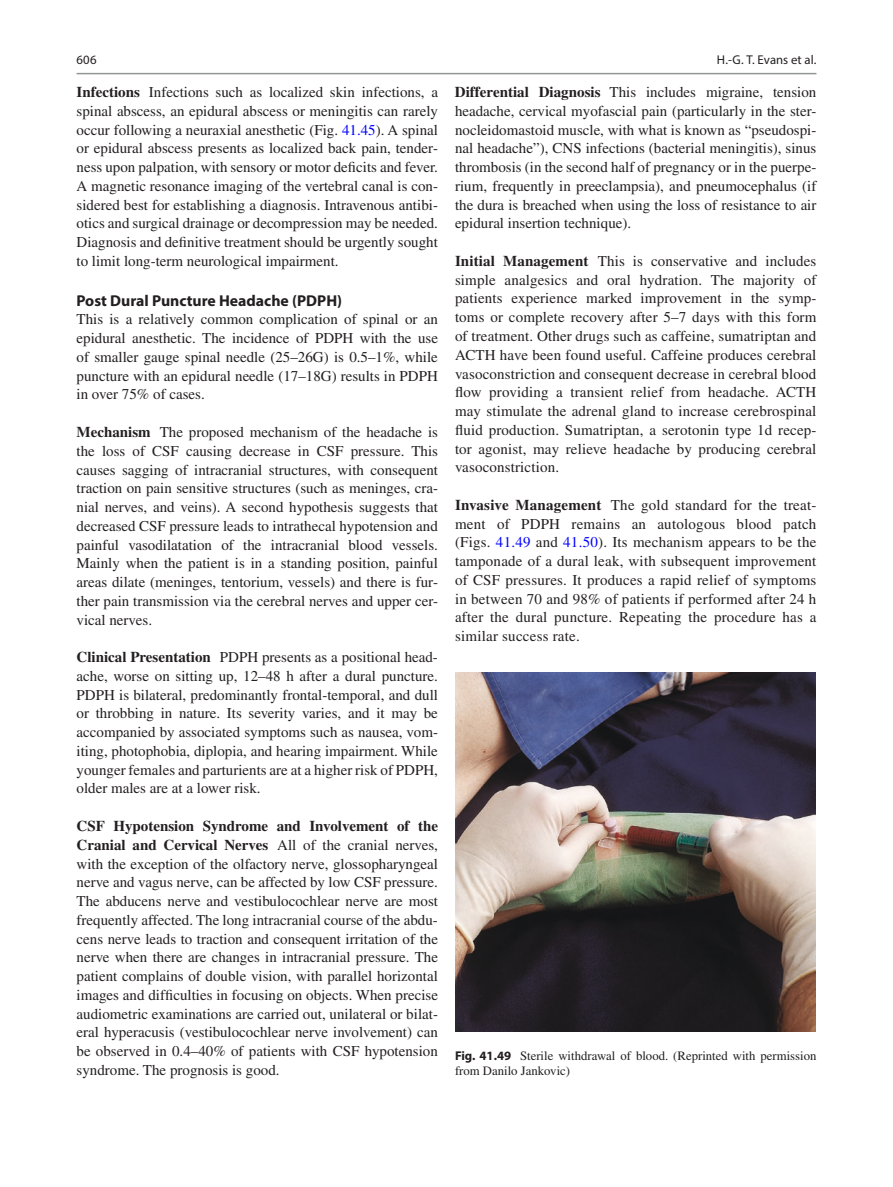
<style>
.page{position:relative;width:893px;height:1187px;background:#fff}
.page>*{position:absolute;margin:0;border:0;box-sizing:border-box;transform-origin:0 0}
.t1{font:700 15.75px "Myriad Pro";color:#231f20}
.t2{font:15px/18.8px "Times LT Std";color:#231f20;text-align:justify}
.t3{font:12.75px/15px "Times LT Std";color:#231f20}
.t4{font:12.75px "Myriad Pro Regular 2";letter-spacing:.005em;color:#231f20}
.t5{font:12.75px "Myriad Pro";color:#231f20}
.s1{font-weight:700}
.s2{color:#00f}
.s3{font-family:"Myriad Pro";font-weight:700}
</style>
<div class="page">
<img style="left:456px;top:673px;width:360px;height:358px">
<hr style="left:77px;top:73px;width:739px;height:1px;background:#939598">
<p class="t5" style="left:77px;top:52px;width:22px">606</p>
<p class="t2" style="left:77px;top:83px;width:363px"><span class="s1">Infections</span> Infections such as localized skin infections, a spinal abscess, an epidural abscess or meningitis can rarely occur following a neuraxial anesthetic (Fig. <span class="s2">41.45</span>). A spinal or epidural abscess presents as localized back pain, tender&shy;ness upon palpation, with sensory or motor deficits and fever.<br>A magnetic resonance imaging of the vertebral canal is con&shy;sidered best for establishing a diagnosis. Intravenous antibi&shy;otics and surgical drainage or decompression may be needed.<br>Diagnosis and definitive treatment should be urgently sought to limit long-term neurological impairment.</p>
<p class="t1" style="left:77px;top:290px;width:267px">Post Dural Puncture Headache (PDPH)</p>
<p class="t2" style="left:77px;top:310px;width:363px">This is a relatively common complication of spinal or an epidural anesthetic. The incidence of PDPH with the use of smaller gauge spinal needle (25–26G) is 0.5–1%, while puncture with an epidural needle (17–18G) results in PDPH in over 75% of cases.</p>
<p class="t2" style="left:77px;top:422px;width:363px"><span class="s1">Mechanism</span> The proposed mechanism of the headache is the loss of CSF causing decrease in CSF pressure. This causes sagging of intracranial structures, with consequent traction on pain sensitive structures (such as meninges, cra&shy;nial nerves, and veins). A second hypothesis suggests that decreased CSF pressure leads to intrathecal hypotension and painful vasodilatation of the intracranial blood vessels.<br>Mainly when the patient is in a standing position, painful areas dilate (meninges, tentorium, vessels) and there is fur&shy;ther pain transmission via the cerebral nerves and upper cer&shy;vical nerves.</p>
<p class="t2" style="left:77px;top:647px;width:363px"><span class="s1">Clinical Presentation</span> PDPH presents as a positional head&shy;ache, worse on sitting up, 12–48 h after a dural puncture.<br>PDPH is bilateral, predominantly frontal-temporal, and dull or throbbing in nature. Its severity varies, and it may be accompanied by associated symptoms such as nausea, vom&shy;iting, photophobia, diplopia, and hearing impairment. While younger females and parturients are at a higher risk of PDPH, older males are at a lower risk.</p>
<p class="t2" style="left:77px;top:816px;width:363px"><span class="s1">CSF Hypotension Syndrome and Involvement of the Cranial and Cervical Nerves</span> All of the cranial nerves, with the exception of the olfactory nerve, glossopharyngeal nerve and vagus nerve, can be affected by low CSF pressure.<br>The abducens nerve and vestibulocochlear nerve are most frequently affected. The long intracranial course of the abdu&shy;cens nerve leads to traction and consequent irritation of the nerve when there are changes in intracranial pressure. The patient complains of double vision, with parallel horizontal images and difficulties in focusing on objects. When precise audiometric examinations are carried out, unilateral or bilat&shy;eral hyperacusis (vestibulocochlear nerve involvement) can be observed in 0.4–40% of patients with CSF hypotension syndrome. The prognosis is good.</p>
<p class="t4" style="left:717px;top:52px;width:101px">H.-G. T. Evans et al.</p>
<p class="t2" style="left:455px;top:83px;width:363px"><span class="s1">Differential Diagnosis</span> This includes migraine, tension headache, cervical myofascial pain (particularly in the ster&shy;nocleidomastoid muscle, with what is known as “pseudospi&shy;nal headache”), CNS infections (bacterial meningitis), sinus thrombosis (in the second half of pregnancy or in the puerpe&shy;rium, frequently in preeclampsia), and pneumocephalus (if the dura is breached when using the loss of resistance to air epidural insertion technique).</p>
<p class="t2" style="left:455px;top:251px;width:363px"><span class="s1">Initial Management</span> This is conservative and includes simple analgesics and oral hydration. The majority of patients experience marked improvement in the symp&shy;toms or complete recovery after 5–7 days with this form of treatment. Other drugs such as caffeine, sumatriptan and ACTH have been found useful. Caffeine produces cerebral vasoconstriction and consequent decrease in cerebral blood flow providing a transient relief from headache. ACTH may stimulate the adrenal gland to increase cerebrospinal fluid production. Sumatriptan, a serotonin type 1d recep&shy;tor agonist, may relieve headache by producing cerebral vasoconstriction.</p>
<p class="t2" style="left:455px;top:495px;width:363px"><span class="s1">Invasive Management</span> The gold standard for the treat&shy;ment of PDPH remains an autologous blood patch (Figs. <span class="s2">41.49</span> and <span class="s2">41.50</span>). Its mechanism appears to be the tamponade of a dural leak, with subsequent improvement of CSF pressures. It produces a rapid relief of symptoms in between 70 and 98% of patients if performed after 24 h after the dural puncture. Repeating the procedure has a similar success rate.</p>
<p class="t3" style="left:455px;top:1047px;width:363px"><span class="s3">Fig. 41.49</span> Sterile withdrawal of blood. (Reprinted with permission from Danilo Jankovic)</p>
</div>
